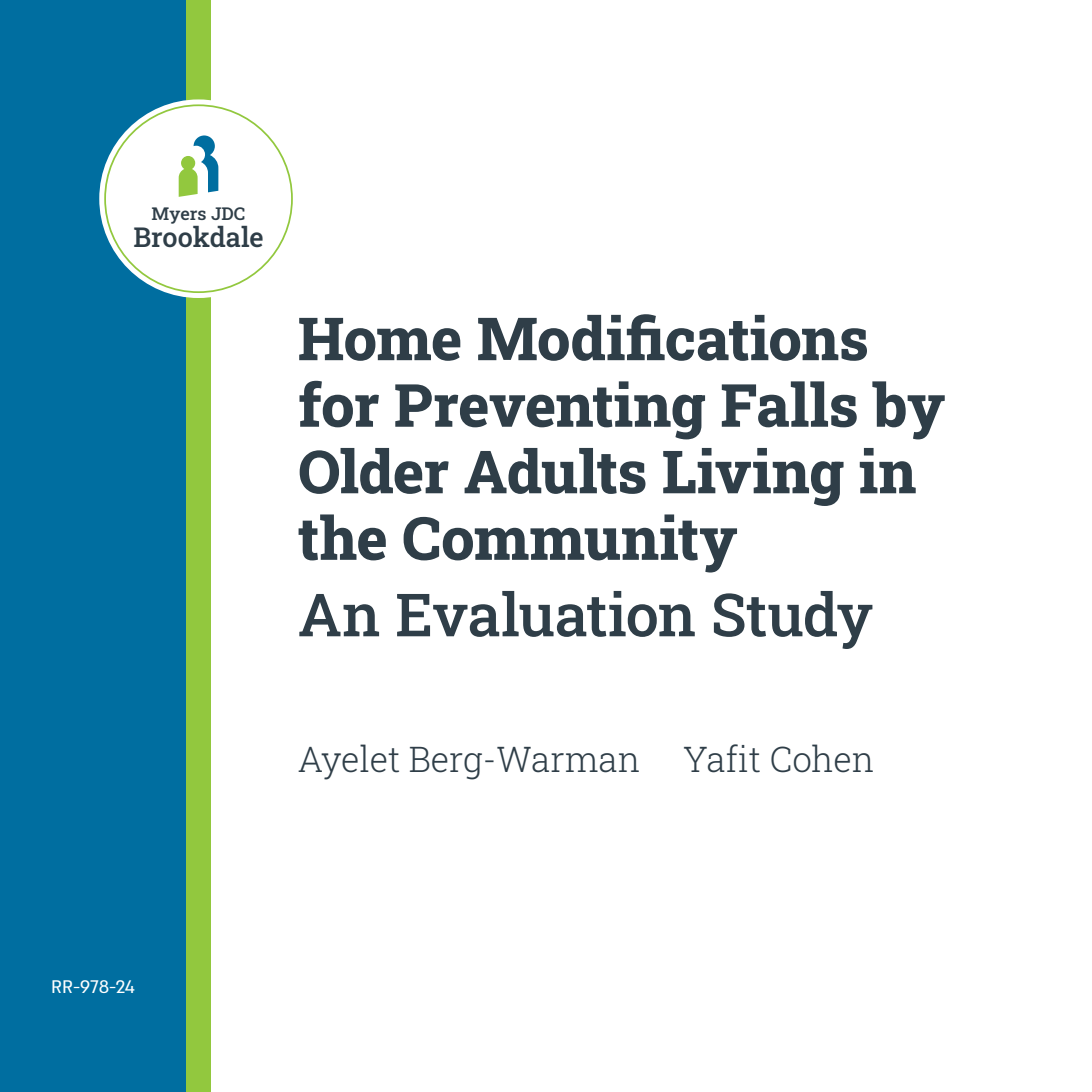
<style>
.page{position:relative;width:1092px;height:1092px;background:#fff}
.page>*{position:absolute;margin:0;border:0;box-sizing:border-box;transform-origin:0 0}
.כותרת_באנגלית{font:800 59.5px/66.5px "Roboto Slab";letter-spacing:-.01em;color:#2f3e48}
.כותרת_משנה_אנגלית{font:500 59.5px "Roboto Slab";letter-spacing:-.01em;color:#2f3e48}
.כותבים_באנגלית{font:300 35px "Roboto Slab";color:#2f3e48}
.t1{font:500 27.12px "Roboto Slab";letter-spacing:-.005em;color:#2f3e48}
.דמ_באנגלית{font:21px "Almoni Neue DL4.0 AAA";letter-spacing:-.01em;color:#fff}
.t2{font:500 17.5px "Roboto Slab";color:#2f3e48}
</style>
<div class="page">
<div style="left:0;top:0;width:186px;height:1091px;background:#006ea0"></div>
<div style="left:186px;top:0;width:25px;height:1091px;background:#92c83e"></div>
<div style="left:99px;top:99px;width:199px;height:199px;background:#fff;border-radius:50%"></div>
<svg style="left:179px;top:135px;width:39px;height:62px"></svg>
<p class="t2" style="left:152px;top:202px;width:95px">Myers JDC</p>
<p class="t1" style="left:133px;top:218px;width:132px">Brookdale</p>
<p class="כותרת_באנגלית" style="left:298px;top:304px;width:649px">Home Modifications for Preventing Falls by<br>Older Adults Living in the Community</p>
<p class="כותרת_משנה_אנגלית" style="left:298px;top:574px;width:576px">An Evaluation Study</p>
<p class="כותבים_באנגלית" style="left:298px;top:735px;width:578px">Ayelet Berg-Warman Yafit Cohen</p>
<p class="דמ_באנגלית" style="left:51px;top:969px;width:85px">RR-978-24</p>
</div>
